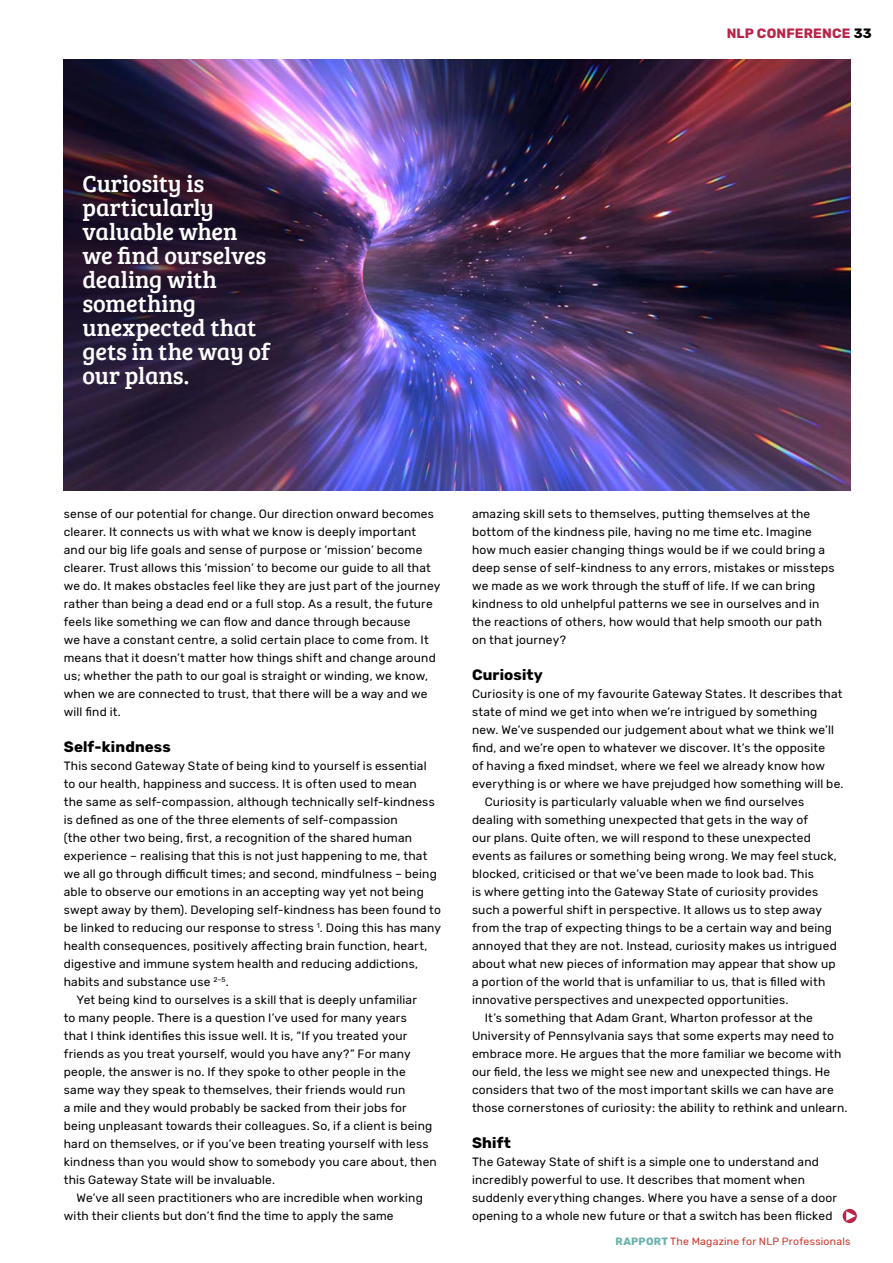
<style>
.page{position:relative;width:893px;height:1263px;background:#fff}
.page>*{position:absolute;margin:0;border:0;box-sizing:border-box;transform-origin:0 0}
.t1{font:24px/24px "Bree Serif";letter-spacing:-.005em;color:#fff}
.t2{font:700 15px "Rubik";letter-spacing:.01em;color:#000}
.t3{font:700 13.5px "Rubik";color:#bb2449}
.t4{font:700 13.5px "Rubik";color:#000}
.t5{font:12px/18px "Rubik";letter-spacing:.015em;color:#000}
.t6{font:10.5px "Rubik";letter-spacing:.02em;color:#cd3529}
.s1{font-weight:700;color:#6bb1ab}
</style>
<div class="page">
<img style="left:64px;top:59px;width:786px;height:431px">
<svg style="left:843px;top:1209px;width:14px;height:14px"></svg>
<p class="t3" style="left:727px;top:26px;width:10px">NLP</p>
<p class="t3" style="left:757px;top:26px;width:11px">CONFERENCE</p>
<p class="t4" style="left:854px;top:26px;width:19px">33</p>
<h1 class="t1" style="left:82px;top:170px;width:189px">Curiosity is particularly valuable when we find ourselves dealing with something unexpected that gets in the way of our plans.</h1>
<p class="t5" style="left:64px;top:505px;width:378px">sense of our potential for change. Our direction onward becomes clearer. It connects us with what we know is deeply important and our big life goals and sense of purpose or ‘mission’ become clearer. Trust allows this ‘mission’ to become our guide to all that we do. It makes obstacles feel like they are just part of the journey rather than being a dead end or a full stop. As a result, the future feels like something we can flow and dance through because<br>we have a constant centre, a solid certain place to come from. It means that it doesn’t matter how things shift and change around us; whether the path to our goal is straight or winding, we know, when we are connected to trust, that there will be a way and we will find it.</p>
<p class="t2" style="left:64px;top:738px;width:109px">SELF-KINDNESS</p>
<p class="t5" style="left:64px;top:757px;width:364px">This second Gateway State of being kind to yourself is essential</p>
<p class="t5" style="left:64px;top:775px;width:354px">to our health, happiness and success. It is often used to mean</p>
<p class="t5" style="left:64px;top:793px;width:372px">the same as self-compassion, although technically self-kindness</p>
<p class="t5" style="left:64px;top:811px;width:336px">is defined as one of the three elements of self-compassion</p>
<p class="t5" style="left:64px;top:829px;width:350px">(the other two being, first, a recognition of the shared human</p>
<p class="t5" style="left:64px;top:847px;width:365px">experience – realising that this is not just happening to me, that</p>
<p class="t5" style="left:64px;top:865px;width:374px">we all go through difficult times; and second, mindfulness – being</p>
<p class="t5" style="left:64px;top:883px;width:361px">able to observe our emotions in an accepting way yet not being</p>
<p class="t5" style="left:64px;top:901px;width:379px">swept away by them). Developing self-kindness has been found to</p>
<p class="t5" style="left:64px;top:919px;width:379px">be linked to reducing our response to stress <sup>1</sup>. Doing this has many</p>
<p class="t5" style="left:64px;top:937px;width:365px">health consequences, positively affecting brain function, heart,</p>
<p class="t5" style="left:64px;top:955px;width:356px">digestive and immune system health and reducing addictions,</p>
<p class="t5" style="left:64px;top:973px;width:167px">habits and substance use <sup>2–5</sup>.</p>
<p class="t5" style="left:77px;top:991px;width:342px">Yet being kind to ourselves is a skill that is deeply unfamiliar</p>
<p class="t5" style="left:64px;top:1009px;width:344px">to many people. There is a question I’ve used for many years</p>
<p class="t5" style="left:64px;top:1027px;width:345px">that I think identifies this issue well. It is, “If you treated your</p>
<p class="t5" style="left:64px;top:1045px;width:348px">friends as you treat yourself, would you have any?” For many</p>
<p class="t5" style="left:64px;top:1063px;width:343px">people, the answer is no. If they spoke to other people in the</p>
<p class="t5" style="left:64px;top:1081px;width:343px">same way they speak to themselves, their friends would run</p>
<p class="t5" style="left:64px;top:1099px;width:344px">a mile and they would probably be sacked from their jobs for</p>
<p class="t5" style="left:64px;top:1117px;width:370px">being unpleasant towards their colleagues. So, if a client is being</p>
<p class="t5" style="left:64px;top:1135px;width:366px">hard on themselves, or if you’ve been treating yourself with less</p>
<p class="t5" style="left:64px;top:1153px;width:375px">kindness than you would show to somebody you care about, then</p>
<p class="t5" style="left:64px;top:1171px;width:213px">this Gateway State will be invaluable.</p>
<p class="t5" style="left:77px;top:1189px;width:348px">We’ve all seen practitioners who are incredible when working</p>
<p class="t5" style="left:64px;top:1207px;width:331px">with their clients but don’t find the time to apply the same</p>
<p class="t5" style="left:472px;top:505px;width:364px">amazing skill sets to themselves, putting themselves at the bottom of the kindness pile, having no me time etc. Imagine how much easier changing things would be if we could bring a deep sense of self-kindness to any errors, mistakes or missteps we made as we work through the stuff of life. If we can bring kindness to old unhelpful patterns we see in ourselves and in the reactions of others, how would that help smooth our path on that journey?</p>
<p class="t2" style="left:472px;top:666px;width:72px">CURIOSITY</p>
<p class="t5" style="left:472px;top:685px;width:372px">Curiosity is one of my favourite Gateway States. It describes that</p>
<p class="t5" style="left:472px;top:703px;width:347px">state of mind we get into when we’re intrigued by something</p>
<p class="t5" style="left:472px;top:721px;width:364px">new. We’ve suspended our judgement about what we think we’ll</p>
<p class="t5" style="left:472px;top:739px;width:355px">find, and we’re open to whatever we discover. It’s the opposite</p>
<p class="t5" style="left:472px;top:757px;width:355px">of having a fixed mindset, where we feel we already know how</p>
<p class="t5" style="left:472px;top:775px;width:373px">everything is or where we have prejudged how something will be.</p>
<p class="t5" style="left:485px;top:793px;width:321px">Curiosity is particularly valuable when we find ourselves</p>
<p class="t5" style="left:472px;top:811px;width:337px">dealing with something unexpected that gets in the way of</p>
<p class="t5" style="left:472px;top:829px;width:340px">our plans. Quite often, we will respond to these unexpected</p>
<p class="t5" style="left:472px;top:847px;width:366px">events as failures or something being wrong. We may feel stuck,</p>
<p class="t5" style="left:472px;top:865px;width:343px">blocked, criticised or that we’ve been made to look bad. This</p>
<p class="t5" style="left:472px;top:883px;width:348px">is where getting into the Gateway State of curiosity provides</p>
<p class="t5" style="left:472px;top:901px;width:351px">such a powerful shift in perspective. It allows us to step away</p>
<p class="t5" style="left:472px;top:919px;width:361px">from the trap of expecting things to be a certain way and being</p>
<p class="t5" style="left:472px;top:937px;width:366px">annoyed that they are not. Instead, curiosity makes us intrigued</p>
<p class="t5" style="left:472px;top:955px;width:365px">about what new pieces of information may appear that show up</p>
<p class="t5" style="left:472px;top:973px;width:355px">a portion of the world that is unfamiliar to us, that is filled with</p>
<p class="t5" style="left:472px;top:991px;width:318px">innovative perspectives and unexpected opportunities.</p>
<p class="t5" style="left:485px;top:1009px;width:330px">It’s something that Adam Grant, Wharton professor at the</p>
<p class="t5" style="left:472px;top:1027px;width:364px">University of Pennsylvania says that some experts may need to</p>
<p class="t5" style="left:472px;top:1045px;width:371px">embrace more. He argues that the more familiar we become with</p>
<p class="t5" style="left:472px;top:1063px;width:360px">our field, the less we might see new and unexpected things. He</p>
<p class="t5" style="left:472px;top:1081px;width:363px">considers that two of the most important skills we can have are</p>
<p class="t5" style="left:472px;top:1099px;width:377px">those cornerstones of curiosity: the ability to rethink and unlearn.</p>
<p class="t2" style="left:472px;top:1134px;width:41px">SHIFT</p>
<p class="t5" style="left:472px;top:1153px;width:367px">The Gateway State of shift is a simple one to understand and incredibly powerful to use. It describes that moment when suddenly everything changes. Where you have a sense of a door opening to a whole new future or that a switch has been flicked</p>
<p class="t6" style="left:616px;top:1235px;width:236px"><span class="s1">RAPPORT</span> The Magazine for NLP Professionals</p>
</div>
